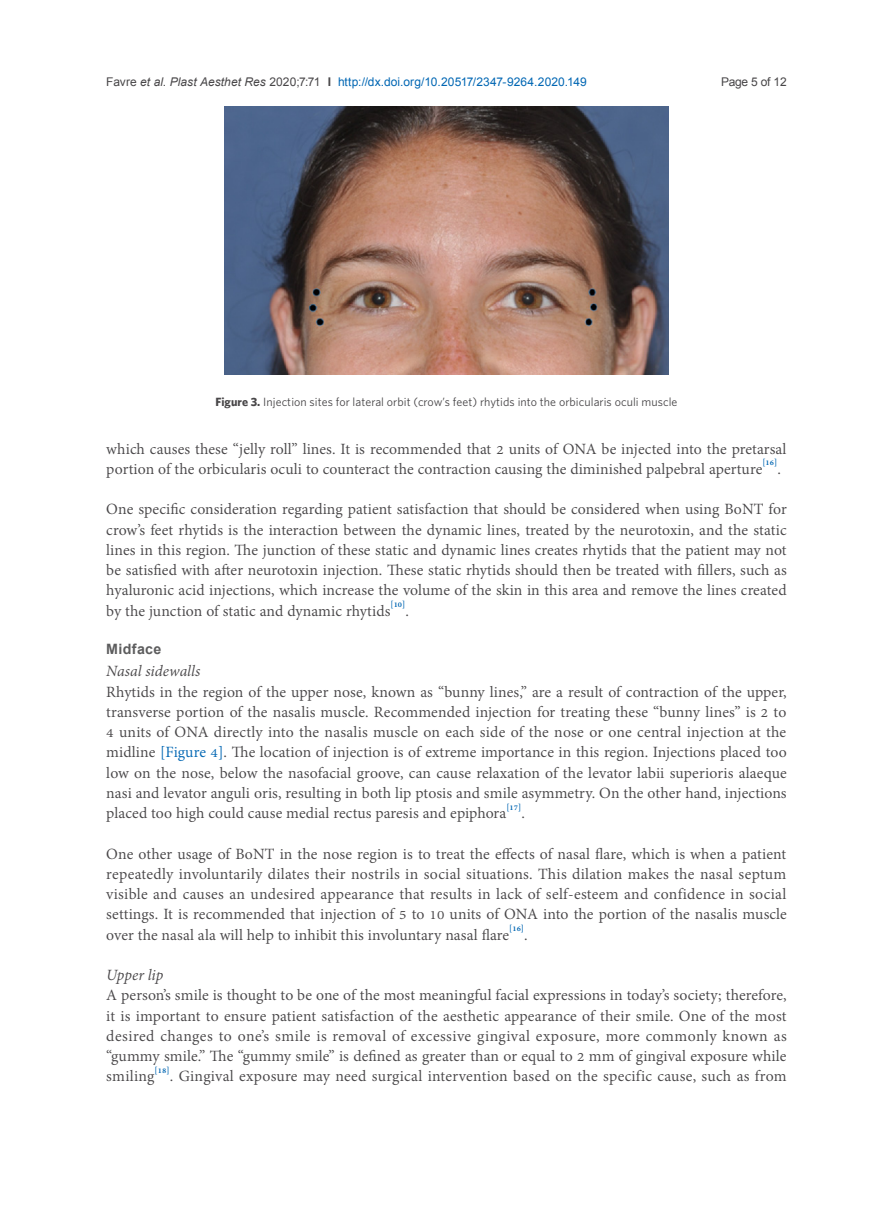
<style>
.page{position:relative;width:893px;height:1212px;background:#fff}
.page>*{position:absolute;margin:0;border:0;box-sizing:border-box;transform-origin:0 0}
.正文{font:19.2px/20.2px "Adobe Thai";letter-spacing:.005em;color:#484648;text-align:justify}
.正文-2{font:italic 19.2px "Adobe Thai";color:#484648}
.正文-3{font:700 14.25px "Arial";letter-spacing:.025em;color:#5d5d5e}
.正文-4{font:12px "Whitney";letter-spacing:.005em;color:#484648}
.t1{font:12px "Arial";letter-spacing:.01em;color:#0166b3}
.t2{font:12px "Arial";letter-spacing:-.025em;color:#484648}
.s1{color:#484648}
.s2{font-style:italic;color:#484648}
.s3{font-weight:700;color:#484648}
.s4{font-weight:700}
.s5{color:#0166b3}
</style>
<div class="page">
<img style="left:224px;top:106px;width:445px;height:269px">
<p class="t1" style="left:106px;top:73px;width:482px"><span class="s1">Favre</span> <span class="s2">et al</span><span class="s1">.</span> <span class="s2">Plast Aesthet Res</span> <span class="s1">2020;7:71</span> <span class="s3">I</span> http://dx.doi.org/10.20517/2347-9264.2020.149</p>
<p class="t2" style="left:721px;top:73px;width:67px">Page 5 of 12</p>
<p class="正文-4" style="left:215px;top:395px;width:463px"><span class="s4">Figure 3.</span> Injection sites for lateral orbit (crow’s feet) rhytids into the orbicularis oculi muscle</p>
<p class="正文" style="left:106px;top:437px;width:682px">which causes these “jelly roll” lines. It is recommended that 2 units of ONA be injected into the pretarsal portion of the orbicularis oculi to counteract the contraction causing the diminished palpebral aperture<sup>[16]</sup>.</p>
<p class="正文" style="left:106px;top:497px;width:682px">One specific consideration regarding patient satisfaction that should be considered when using BoNT for crow’s feet rhytids is the interaction between the dynamic lines, treated by the neurotoxin, and the static lines in this region. The junction of these static and dynamic lines creates rhytids that the patient may not be satisfied with after neurotoxin injection. These static rhytids should then be treated with fillers, such as hyaluronic acid injections, which increase the volume of the skin in this area and remove the lines created by the junction of static and dynamic rhytids<sup>[10]</sup>.</p>
<p class="正文-3" style="left:106px;top:638px;width:57px">Midface</p>
<p class="正文-2" style="left:106px;top:658px;width:96px">Nasal sidewalls</p>
<p class="正文" style="left:106px;top:680px;width:682px">Rhytids in the region of the upper nose, known as “bunny lines,” are a result of contraction of the upper, transverse portion of the nasalis muscle. Recommended injection for treating these “bunny lines” is 2 to 4 units of ONA directly into the nasalis muscle on each side of the nose or one central injection at the midline <span class="s5">[Figure 4]</span>. The location of injection is of extreme importance in this region. Injections placed too low on the nose, below the nasofacial groove, can cause relaxation of the levator labii superioris alaeque nasi and levator anguli oris, resulting in both lip ptosis and smile asymmetry. On the other hand, injections placed too high could cause medial rectus paresis and epiphora<sup>[17]</sup>.</p>
<p class="正文" style="left:106px;top:842px;width:682px">One other usage of BoNT in the nose region is to treat the effects of nasal flare, which is when a patient repeatedly involuntarily dilates their nostrils in social situations. This dilation makes the nasal septum visible and causes an undesired appearance that results in lack of self-esteem and confidence in social settings. It is recommended that injection of 5 to 10 units of ONA into the portion of the nasalis muscle over the nasal ala will help to inhibit this involuntary nasal flare<sup>[16]</sup>.</p>
<p class="正文-2" style="left:106px;top:962px;width:59px">Upper lip</p>
<p class="正文" style="left:106px;top:983px;width:682px">A person’s smile is thought to be one of the most meaningful facial expressions in today’s society; therefore, it is important to ensure patient satisfaction of the aesthetic appearance of their smile. One of the most desired changes to one’s smile is removal of excessive gingival exposure, more commonly known as “gummy smile.” The “gummy smile” is defined as greater than or equal to 2 mm of gingival exposure while smiling<sup>[18]</sup>. Gingival exposure may need surgical intervention based on the specific cause, such as from</p>
</div>
